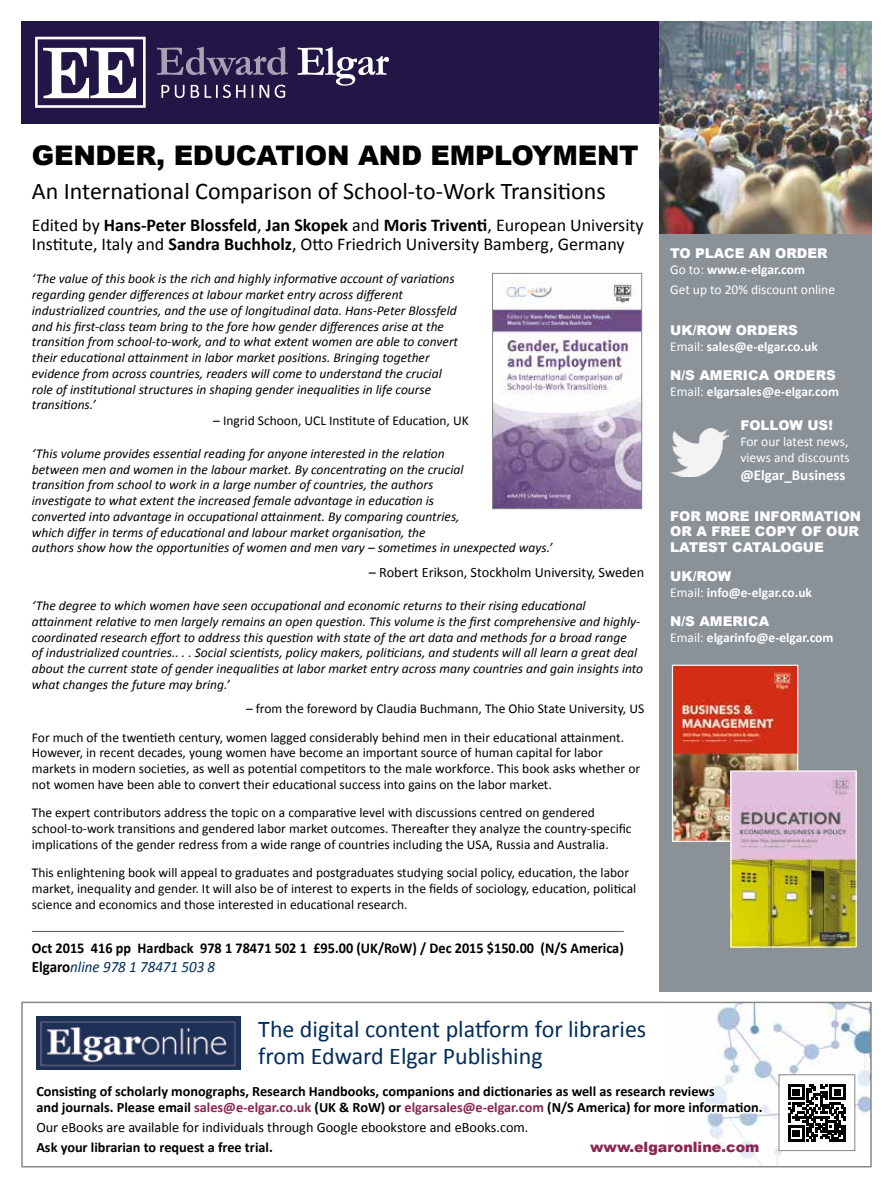
<style>
.page{position:relative;width:893px;height:1188px;background:#fff}
.page>*{position:absolute;margin:0;border:0;box-sizing:border-box;transform-origin:0 0}
.t1{font:900 27px "Arial";letter-spacing:-.01em;color:#000}
.t2{font:24px/27px "Calibri";color:#002d5c}
.t3{font:24px "Calibri";color:#000}
.t4{font:18px/19.5px "Calibri";color:#000}
.t5{font:italic 15.75px "Calibri";color:#002d5c;scale:.95 1}
.t6{font:700 15px "Calibri";color:#000;scale:.95 1}
.t7{font:700 15px "Calibri";color:#fff}
.t8{font:700 14.25px/16.5px "Calibri";color:#000}
.t9{font:14.25px "Calibri";color:#000}
.t10{font:900 14.25px "Arial";color:#8b254f}
.t11{font:italic 13.5px/15.8px "Calibri";color:#000}
.t12{font:13.5px/15.8px "Calibri";color:#000}
.t13{font:900 13.5px/15.5px "Arial";color:#fff}
.t14{font:700 13.5px "Calibri";color:#fff}
.t15{font:13.5px/20.4px "Calibri";color:#fff}
.s1{font-weight:700}
.s2{font-weight:700;font-style:normal;color:#000}
.s3{font-weight:400}
.s4{color:#8b254f}
</style>
<div class="page">
<div style="left:21px;top:21px;width:638px;height:102px;background:#211646"></div>
<svg style="left:35px;top:37px;width:111px;height:71px"></svg>
<svg style="left:157px;top:47px;width:131px;height:28px"></svg>
<svg style="left:298px;top:47px;width:91px;height:39px"></svg>
<svg style="left:161px;top:85px;width:8px;height:13px"></svg>
<svg style="left:175px;top:85px;width:10px;height:13px"></svg>
<svg style="left:191px;top:85px;width:8px;height:13px"></svg>
<svg style="left:205px;top:85px;width:40px;height:13px"></svg>
<svg style="left:252px;top:85px;width:1px;height:13px"></svg>
<svg style="left:259px;top:85px;width:10px;height:13px"></svg>
<svg style="left:275px;top:85px;width:10px;height:13px"></svg>
<div style="left:659px;top:234px;width:213px;height:758px;background:#8a9298"></div>
<img style="left:671px;top:429px;width:58px;height:47px">
<hr style="left:32px;top:931px;width:592px;height:1px;background:#575756">
<img style="left:494px;top:282px;width:146px;height:225px">
<div style="left:492px;top:273px;width:150px;height:236px;border:1px solid #878787"></div>
<img style="left:659px;top:21px;width:213px;height:213px">
<img style="left:674px;top:667px;width:122px;height:173px">
<div style="left:672px;top:665px;width:126px;height:177px;border:1px solid #fff"></div>
<img style="left:706px;top:1005px;width:163px;height:159px">
<div style="left:21px;top:1002px;width:851px;height:165px;border:2px solid #878787"></div>
<img style="left:36px;top:1016px;width:204px;height:54px">
<svg style="left:704px;top:1067px;width:62px;height:50px"></svg>
<div style="left:779px;top:1075px;width:76px;height:76px;background:#fff"></div>
<svg style="left:788px;top:1084px;width:58px;height:57px"></svg>
<div style="left:779px;top:1074px;width:76px;height:77px;border:1px solid #878787"></div>
<img style="left:732px;top:772px;width:123px;height:174px">
<div style="left:730px;top:770px;width:127px;height:178px;border:1px solid #fff"></div>
<h1 class="t1" style="left:32px;top:136px;width:608px">GENDER, EDUCATION AND EMPLOYMENT</h1>
<h2 class="t3" style="left:32px;top:176px;width:576px">An International Comparison of School-to-Work Transitions</h2>
<h3 class="t4" style="left:32px;top:215px;width:613px">Edited by <span class="s1">Hans-Peter Blossfeld</span>, <span class="s1">Jan Skopek</span> and <span class="s1">Moris Triventi</span>, European University<br>Institute, Italy and <span class="s1">Sandra Buchholz</span>, Otto Friedrich University Bamberg, Germany</h3>
<p class="t11" style="left:32px;top:270px;width:428px">‘The value of this book is the rich and highly informative account of variations regarding gender differences at labour market entry across different industrialized countries, and the use of longitudinal data. Hans-Peter Blossfeld and his first-class team bring to the fore how gender differences arise at the transition from school-to-work, and to what extent women are able to convert their educational attainment in labor market positions. Bringing together evidence from across countries, readers will come to understand the crucial role of institutional structures in shaping gender inequalities in life course transitions.’</p>
<p class="t12" style="left:213px;top:413px;width:257px">– Ingrid Schoon, UCL Institute of Education, UK</p>
<p class="t11" style="left:32px;top:445px;width:522px">‘This volume provides essential reading for anyone interested in the relation<br>between men and women in the labour market. By concentrating on the crucial<br>transition from school to work in a large number of countries, the authors<br>investigate to what extent the increased female advantage in education is<br>converted into advantage in occupational attainment. By comparing countries,<br>which differ in terms of educational and labour market organisation, the<br>authors show how the opportunities of women and men vary – sometimes in unexpected ways.’</p>
<p class="t9" style="left:369px;top:564px;width:277px">– Robert Erikson, Stockholm University, Sweden</p>
<p class="t11" style="left:32px;top:597px;width:613px">‘The degree to which women have seen occupational and economic returns to their rising educational attainment relative to men largely remains an open question. This volume is the first comprehensive and highly&shy;coordinated research effort to address this question with state of the art data and methods for a broad range<br>of industrialized countries.. . . Social scientists, policy makers, politicians, and students will all learn a great deal about the current state of gender inequalities at labor market entry across many countries and gain insights into what changes the future may bring.’</p>
<p class="t12" style="left:32px;top:694px;width:614px;line-height:28.5px;text-indent:214px">– from the foreword by Claudia Buchmann, The Ohio State University, US<br>For much of the twentieth century, women lagged considerably behind men in their educational attainment.</p>
<p class="t12" style="left:32px;top:745px;width:610px">However, in recent decades, young women have become an important source of human capital for labor markets in modern societies, as well as potential competitors to the male workforce. This book asks whether or not women have been able to convert their educational success into gains on the labor market.</p>
<p class="t12" style="left:32px;top:805px;width:601px">The expert contributors address the topic on a comparative level with discussions centred on gendered school-to-work transitions and gendered labor market outcomes. Thereafter they analyze the country-specific implications of the gender redress from a wide range of countries including the USA, Russia and Australia.</p>
<p class="t12" style="left:32px;top:865px;width:606px">This enlightening book will appeal to graduates and postgraduates studying social policy, education, the labor market, inequality and gender. It will also be of interest to experts in the fields of sociology, education, political science and economics and those interested in educational research.</p>
<p class="t6" style="left:32px;top:939px;width:625px">Oct 2015 416 pp Hardback 978 1 78471 502 1 £95.00 (UK/RoW) / Dec 2015 $150.00 (N/S America)</p>
<p class="t5" style="left:32px;top:956px;width:194px"><span class="s2">Elgaro</span>nline 978 1 78471 503 8</p>
<p class="t13" style="left:670px;top:245px;width:159px">TO PLACE AN ORDER</p>
<p class="t15" style="left:670px;top:259px;width:166px">Go to: <span class="s1">www.e-elgar.com<br></span>Get up to 20% discount online</p>
<p class="t13" style="left:670px;top:322px;width:129px">UK/ROW ORDERS</p>
<p class="t14" style="left:670px;top:338px;width:149px"><span class="s3">Email:</span> sales@e-elgar.co.uk</p>
<p class="t13" style="left:670px;top:367px;width:167px">N/S AMERICA ORDERS</p>
<p class="t14" style="left:670px;top:383px;width:170px"><span class="s3">Email:</span> elgarsales@e-elgar.com</p>
<p class="t13" style="left:740px;top:417px;width:94px">FOLLOW US!</p>
<p class="t15" style="left:740px;top:433px;width:111px;line-height:16.2px">For our latest news, views and discounts</p>
<p class="t7" style="left:740px;top:466px;width:107px">@Elgar_Business</p>
<p class="t13" style="left:670px;top:508px;width:193px">FOR MORE INFORMATION<br>OR A FREE COPY OF OUR<br>LATEST CATALOGUE</p>
<p class="t13" style="left:670px;top:568px;width:63px">UK/ROW</p>
<p class="t14" style="left:670px;top:584px;width:143px"><span class="s3">Email:</span> info@e-elgar.co.uk</p>
<p class="t13" style="left:670px;top:613px;width:100px">N/S AMERICA</p>
<p class="t14" style="left:670px;top:629px;width:165px"><span class="s3">Email:</span> elgarinfo@e-elgar.com</p>
<h2 class="t2" style="left:258px;top:1016px;width:390px">The digital content platform for libraries from Edward Elgar Publishing</h2>
<p class="t8" style="left:36px;top:1083px;width:728px">Consisting of scholarly monographs, Research Handbooks, companions and dictionaries as well as research reviews<br>and journals. Please email <span class="s4">sales@e-elgar.co.uk</span> (UK &amp; RoW) or <span class="s4">elgarsales@e-elgar.com</span> (N/S America) for more information.</p>
<p class="t9" style="left:36px;top:1118px;width:494px">Our eBooks are available for individuals through Google ebookstore and eBooks.com.</p>
<p class="t8" style="left:36px;top:1139px;width:238px">Ask your librarian to request a free trial.</p>
<p class="t10" style="left:590px;top:1136px;width:171px">www.elgaronline.com</p>
</div>
